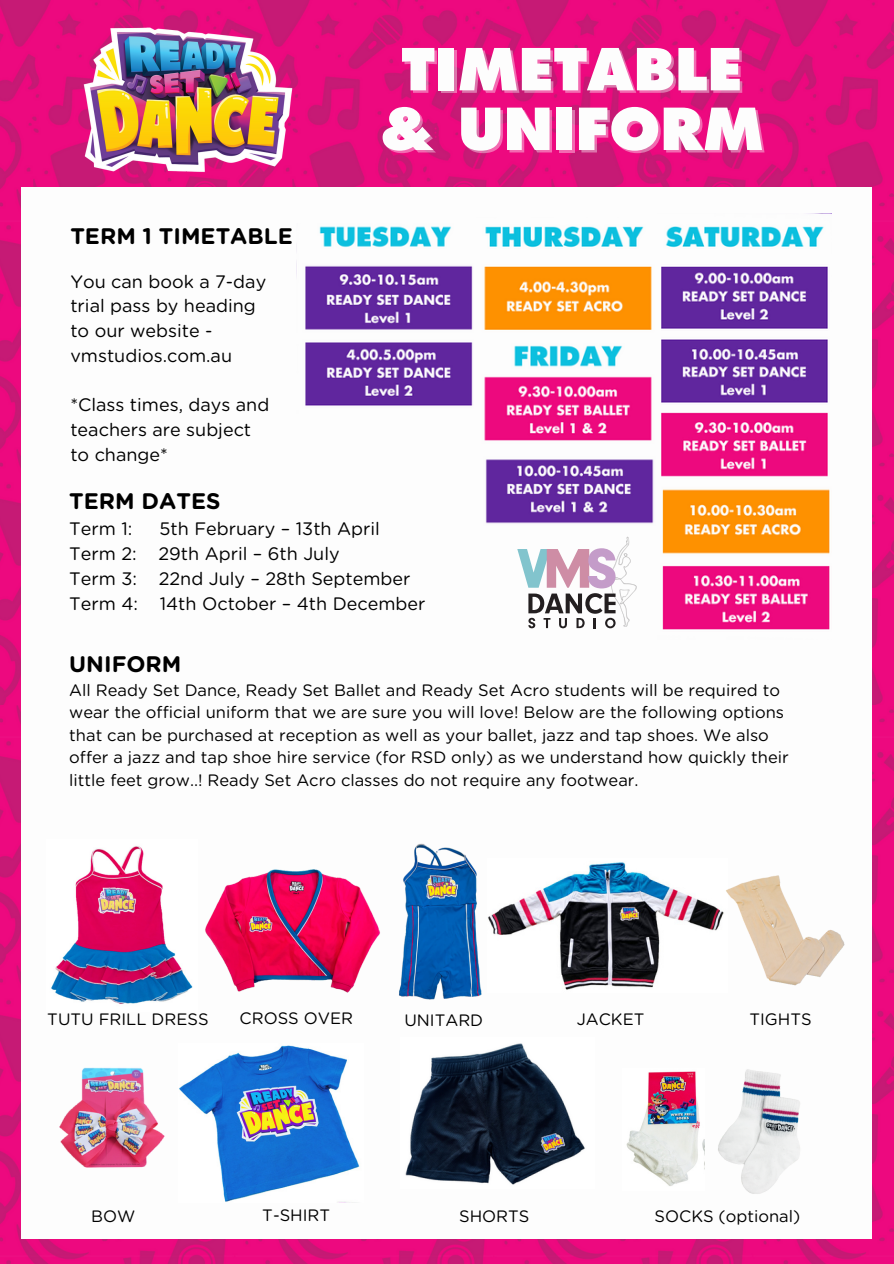
<style>
.page{position:relative;width:894px;height:1264px;background:#fff}
.page>*{position:absolute;margin:0;border:0;box-sizing:border-box;transform-origin:0 0}
.t1{font:800 56.25px "Futura LT";color:#fdfdfd}
.t2{font:700 22.5px "Gotham Rounded";color:#000}
.t3{font:18px/24.8px "Gotham Rounded";color:#000}
.t4{font:16.5px/22.5px "Gotham Rounded";color:#000}
</style>
<div class="page">
<img style="left:0;top:1219px;width:893px;height:44px">
<img style="left:0;top:705px;width:893px;height:514px">
<img style="left:0;top:0;width:893px;height:705px">
<div style="left:22px;top:187px;width:849px;height:1051px;background:#fdfdfd"></div>
<img style="left:45px;top:0;width:285px;height:181px">
<img style="left:626px;top:1071px;width:77px;height:115px">
<img style="left:510px;top:862px;width:214px;height:128px">
<img style="left:205px;top:869px;width:156px;height:124px">
<img style="left:405px;top:1043px;width:180px;height:142px">
<img style="left:179px;top:1045px;width:181px;height:157px">
<img style="left:51px;top:846px;width:142px;height:158px">
<img style="left:718px;top:1069px;width:82px;height:125px">
<img style="left:59px;top:1067px;width:106px;height:101px">
<img style="left:726px;top:875px;width:119px;height:111px">
<img style="left:361px;top:843px;width:149px;height:157px">
<img style="left:296px;top:226px;width:177px;height:104px">
<img style="left:661px;top:226px;width:169px;height:404px">
<img style="left:305px;top:342px;width:168px;height:64px">
<svg style="left:517px;top:536px;width:120px;height:92px"></svg>
<img style="left:484px;top:226px;width:170px;height:298px">
<p class="t2" style="left:70px;top:226px;width:224px">TERM 1 TIMETABLE</p>
<h3 class="t3" style="left:70px;top:270px;width:197px">You can book a 7-day trial pass by heading to our website - vmstudios.com.au</h3>
<p class="t3" style="left:70px;top:393px;width:200px">*Class times, days and teachers are subject to change*</p>
<p class="t2" style="left:69px;top:490px;width:153px">TERM DATES</p>
<p class="t1" style="left:401px;top:34px;width:342px">TIMETABLE</p>
<h3 class="t1" style="left:380px;top:93px;width:385px">&amp; UNIFORM</h3>
<p class="t3" style="left:69px;top:517px;width:65px">Term 1:</p>
<p class="t3" style="left:159px;top:517px;width:222px">5th February – 13th April</p>
<p class="t3" style="left:69px;top:542px;width:272px">Term 2: 29th April – 6th July</p>
<p class="t3" style="left:69px;top:567px;width:342px">Term 3: 22nd July – 28th September</p>
<p class="t3" style="left:69px;top:592px;width:357px">Term 4: 14th October – 4th December</p>
<h3 class="t2" style="left:69px;top:653px;width:114px">UNIFORM</h3>
<h3 class="t4" style="left:69px;top:679px;width:720px">All Ready Set Dance, Ready Set Ballet and Ready Set Acro students will be required to wear the official uniform that we are sure you will love! Below are the following options that can be purchased at reception as well as your ballet, jazz and tap shoes. We also offer a jazz and tap shoe hire service (for RSD only) as we understand how quickly their little feet grow..! Ready Set Acro classes do not require any footwear.</h3>
<p class="t4" style="left:47px;top:1009px;width:163px">TUTU FRILL DRESS</p>
<p class="t4" style="left:239px;top:1007px;width:115px">CROSS OVER</p>
<p class="t4" style="left:576px;top:1008px;width:69px">JACKET</p>
<p class="t4" style="left:404px;top:1009px;width:80px">UNITARD</p>
<h3 class="t4" style="left:749px;top:1008px;width:64px">TIGHTS</h3>
<p class="t4" style="left:91px;top:1205px;width:46px">BOW</p>
<p class="t4" style="left:262px;top:1204px;width:69px">T-SHIRT</p>
<p class="t4" style="left:459px;top:1205px;width:72px">SHORTS</p>
<p class="t4" style="left:654px;top:1205px;width:147px">SOCKS (optional)</p>
</div>
